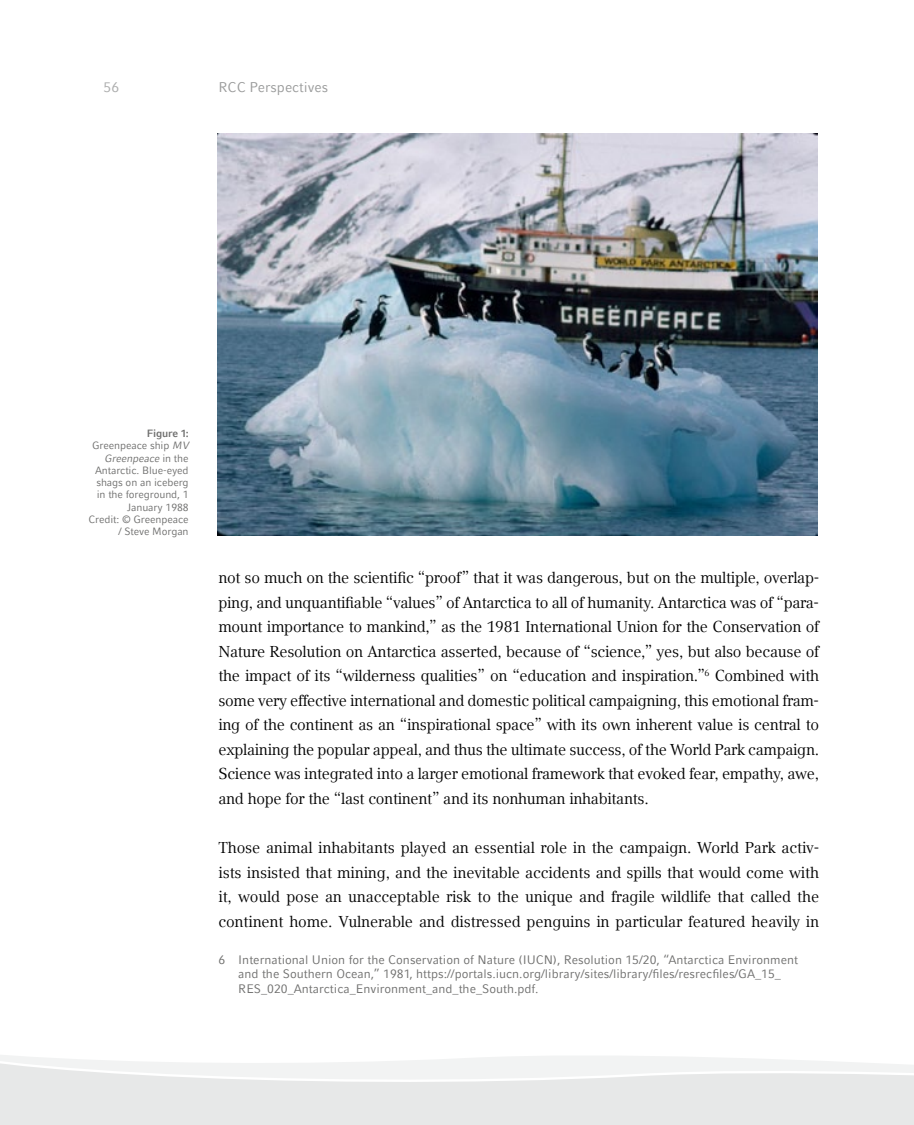
<style>
.page{position:relative;width:914px;height:1125px;background:#fff}
.page>*{position:absolute;margin:0;border:0;box-sizing:border-box;transform-origin:0 0}
.t1{font:15.75px/24.5px "LMU Compatil Text";letter-spacing:-.02em;color:#000;text-align:justify}
.t2{font:14px "LMU Compatil Fact";color:#9a9b9b}
.t3{font:14px "LMU Compatil Fact";color:#acadad}
.t4{font:12.25px/14.7px "LMU Compatil Fact";color:#6f6f6e}
.t5{font:10.5px/12.2px "LMU Compatil Fact";letter-spacing:-.01em;color:#6f6f6e;text-align:right}
.s1{font-weight:700}
.s2{font-style:italic}
</style>
<div class="page">
<svg style="left:0;top:1055px;width:913px;height:70px;fill:#e7e8e8"></svg>
<img style="left:218px;top:134px;width:599px;height:401px">
<p class="t3" style="left:103px;top:79px;width:17px">56</p>
<p class="t2" style="left:218px;top:79px;width:111px">RCC Perspectives</p>
<p class="t5" style="left:88px;top:427px;width:102px"><span class="s1">Figure 1:<br></span>Greenpeace ship <span class="s2">MV<br>Greenpeace</span> in the<br>Antarctic. Blue-eyed shags on an iceberg in the foreground, 1<br>January 1988<br>Credit: © Greenpeace / Steve Morgan</p>
<p class="t1" style="left:218px;top:565px;width:602px">not so much on the scientific “proof” that it was dangerous, but on the multiple, overlap&shy;ping, and unquantifiable “values” of Antarctica to all of humanity. Antarctica was of “para&shy;mount importance to mankind,” as the 1981 International Union for the Conservation of Nature Resolution on Antarctica asserted, because of “science,” yes, but also because of the impact of its “wilderness qualities” on “education and inspiration.”<sup>6</sup> Combined with some very effective international and domestic political campaigning, this emotional fram&shy;ing of the continent as an “inspirational space” with its own inherent value is central to explaining the popular appeal, and thus the ultimate success, of the World Park campaign.<br>Science was integrated into a larger emotional framework that evoked fear, empathy, awe, and hope for the “last continent” and its nonhuman inhabitants.</p>
<p class="t1" style="left:218px;top:835px;width:602px">Those animal inhabitants played an essential role in the campaign. World Park activ&shy;ists insisted that mining, and the inevitable accidents and spills that would come with it, would pose an unacceptable risk to the unique and fragile wildlife that called the continent home. Vulnerable and distressed penguins in particular featured heavily in</p>
<p class="t4" style="left:238px;top:951px;width:561px;text-indent:-20px">6 International Union for the Conservation of Nature (IUCN), Resolution 15/20, “Antarctica Environment and the Southern Ocean,” 1981, https://portals.iucn.org/library/sites/library/files/resrecfiles/GA_15_<br>RES_020_Antarctica_Environment_and_the_South.pdf.</p>
</div>
